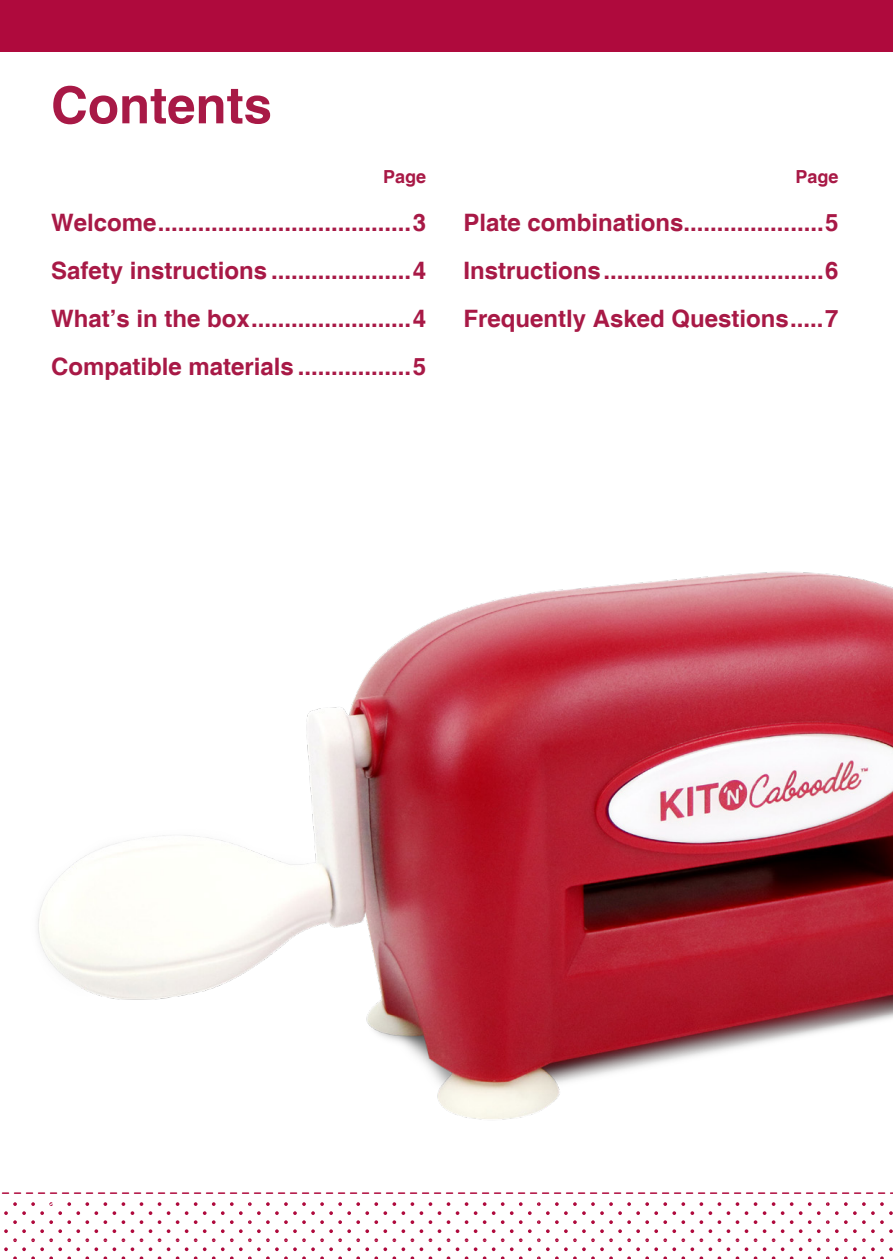
<style>
.page{position:relative;width:893px;height:1259px;background:#fff}
.page>*{position:absolute;margin:0;border:0;box-sizing:border-box;transform-origin:0 0}
.t1{font:700 51px "Helvetica";color:#a81946}
.t2{font:700 24px "Helvetica";color:#a81946}
.t3{font:700 18px "Helvetica";color:#a81946}
.t4{font:18px "Myriad Pro";color:#fff}
</style>
<div class="page">
<img style="left:38px;top:571px;width:855px;height:549px">
<svg style="left:4px;top:1202px;width:889px;height:57px"></svg>
<svg style="left:1px;top:1192px;width:892px;height:2px"></svg>
<div style="left:0;top:0;width:893px;height:52px;background:#af0a3d"></div>
<p class="t1" style="left:51px;top:74px;width:222px">Contents</p>
<p class="t3" style="left:383px;top:165px;width:45px">Page</p>
<p class="t2" style="left:51px;top:208px;width:376px">Welcome......................................3</p>
<p class="t2" style="left:51px;top:256px;width:376px">Safety instructions .....................4</p>
<p class="t2" style="left:51px;top:304px;width:376px">What’s in the box........................4</p>
<p class="t2" style="left:51px;top:352px;width:376px">Compatible materials .................5</p>
<p class="t3" style="left:795px;top:165px;width:45px">Page</p>
<p class="t2" style="left:463px;top:208px;width:376px">Plate combinations.....................5</p>
<p class="t2" style="left:463px;top:256px;width:376px">Instructions.................................6</p>
<p class="t2" style="left:463px;top:304px;width:376px">Frequently Asked Questions.....7</p>
<p class="t4" style="left:49px;top:1197px;width:11px">2</p>
</div>
